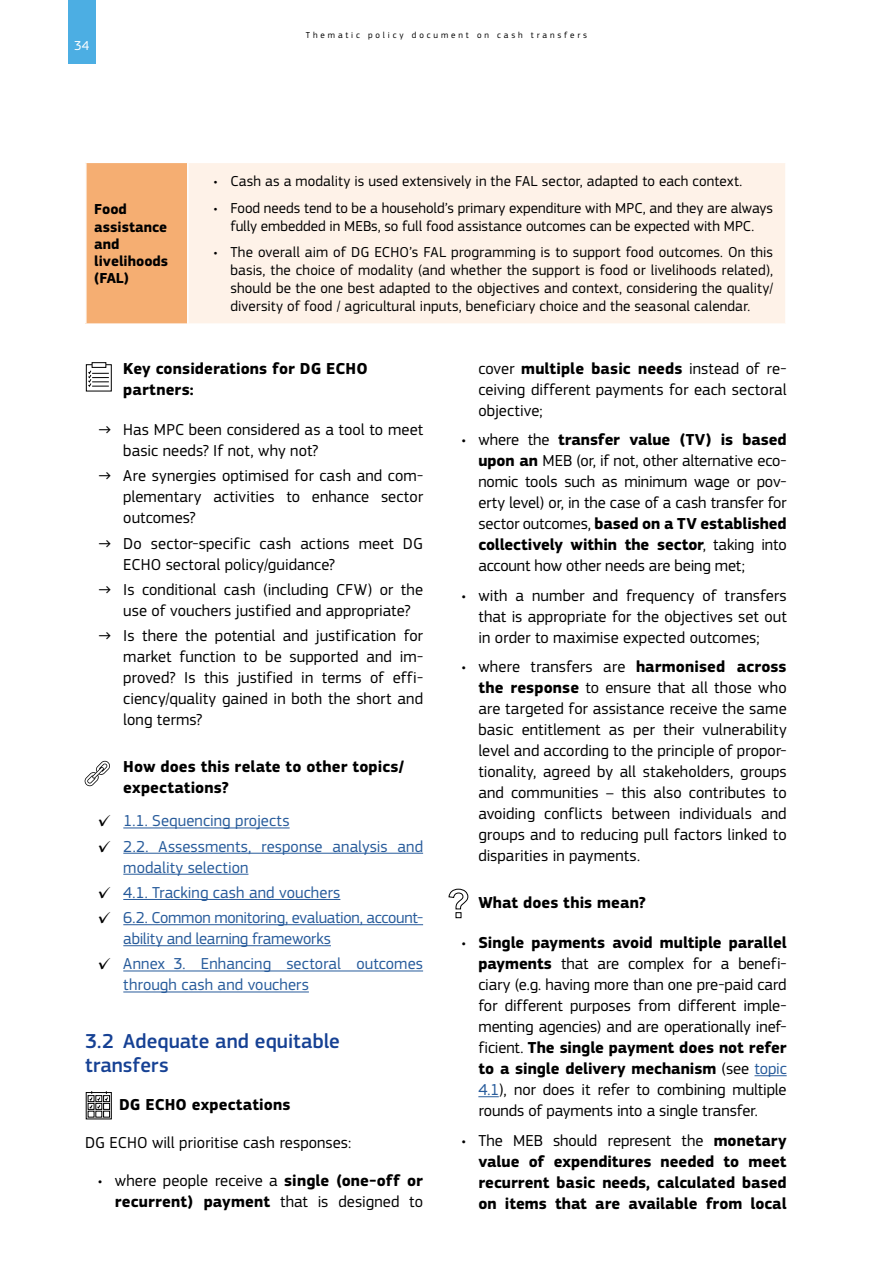
<style>
.page{position:relative;width:893px;height:1263px;background:#fff}
.page>*{position:absolute;margin:0;border:0;box-sizing:border-box;transform-origin:0 0}
.Título_azul_14{font:500 21px/24px "EC Square Sans Pro";color:#164194}
.body{font:16.5px/21px "EC Square Sans Pro";letter-spacing:.005em;color:#000;text-align:justify}
.Título_negro_bold_11{font:700 16.5px/21px "EC Square Sans Pro";letter-spacing:.005em;color:#000}
.t1{font:16.5px/21px "EC Square Sans Pro";letter-spacing:.005em;color:#275b9b}
.t2{font:16.5px/21px "EC Square Sans Pro";letter-spacing:-.015em;color:#275b9b}
.t3{font:15px/18px "EC Square Sans Pro";letter-spacing:.005em;color:#000;text-align:center}
.table_body_subheader{font:700 15px/17.2px "EC Square Sans Pro";color:#000}
.t4{font:13.5px "EC Square Sans Pro";color:#fff}
.t5{font:9px "EC Square Sans Pro";letter-spacing:.32em;color:#000}
.s1{color:#000}
.s2{font-weight:700}
.s3{color:#275b9b}
.s4{font-weight:400}
</style>
<div class="page">
<div style="left:68px;top:0;width:28px;height:64px;background:#4caee3"></div>
<hr style="left:123px;top:827px;width:167px;height:1px;background:#275b9b">
<hr style="left:123px;top:853px;width:300px;height:1px;background:#275b9b">
<hr style="left:123px;top:874px;width:125px;height:1px;background:#275b9b">
<hr style="left:123px;top:899px;width:217px;height:1px;background:#275b9b">
<hr style="left:123px;top:924px;width:300px;height:1px;background:#275b9b">
<hr style="left:123px;top:945px;width:208px;height:1px;background:#275b9b">
<hr style="left:123px;top:970px;width:300px;height:1px;background:#275b9b">
<hr style="left:123px;top:991px;width:186px;height:1px;background:#275b9b">
<hr style="left:754px;top:1075px;width:33px;height:1px;background:#275b9b">
<svg style="left:478px;top:1096px;width:21px;height:1px"></svg>
<div style="left:86px;top:364px;width:26px;height:27px;border:1px solid #000"></div>
<svg style="left:88px;top:362px;width:21px;height:25px"></svg>
<svg style="left:84px;top:760px;width:26px;height:26px"></svg>
<div style="left:86px;top:1092px;width:26px;height:27px;border:1px solid #000"></div>
<svg style="left:88px;top:1091px;width:22px;height:27px"></svg>
<svg style="left:448px;top:888px;width:21px;height:30px"></svg>
<div style="left:86px;top:162px;width:102px;height:162px;background:#f5ae72"></div>
<div style="left:188px;top:162px;width:598px;height:162px;background:#fef2e8"></div>
<hr style="left:85px;top:162px;width:103px;height:1px;background:#fff">
<hr style="left:188px;top:162px;width:599px;height:1px;background:#fff">
<hr style="left:785px;top:163px;width:2px;height:160px;background:#fff">
<hr style="left:188px;top:323px;width:599px;height:2px;background:#fff">
<hr style="left:85px;top:163px;width:2px;height:160px;background:#fff">
<hr style="left:187px;top:163px;width:2px;height:160px;background:#fff">
<hr style="left:85px;top:323px;width:103px;height:2px;background:#fff">
<p class="t4" style="left:74px;top:38px;width:17px">34</p>
<p class="t5" style="left:306px;top:30px;width:283px">Thematic policy document on cash transfers</p>
<p class="table_body_subheader" style="left:94px;top:201px;width:75px">Food assistance and livelihoods (FAL)</p>
<p class="t3" style="left:213px;top:172px;width:530px">• Cash as a modality is used extensively in the FAL sector, adapted to each context.</p>
<p class="t3" style="left:213px;top:199px;width:561px">• Food needs tend to be a household’s primary expenditure with MPC, and they are always fully embedded in MEBs, so full food assistance outcomes can be expected with MPC.</p>
<p class="t3" style="left:230px;top:243px;width:544px;text-align:justify;text-indent:-17px">• The overall aim of DG ECHO’s FAL programming is to support food outcomes. On this basis, the choice of modality (and whether the support is food or livelihoods related), should be the one best adapted to the objectives and context, considering the quality/ diversity of food / agricultural inputs, beneficiary choice and the seasonal calendar.</p>
<p class="Título_negro_bold_11" style="left:123px;top:358px;width:246px">Key considerations for DG ECHO partners:</p>
<p class="body" style="left:123px;top:419px;width:301px;text-indent:-26px">→ Has MPC been considered as a tool to meet basic needs? If not, why not?</p>
<p class="body" style="left:123px;top:465px;width:301px;text-indent:-26px">→ Are synergies optimised for cash and com&shy;plementary activities to enhance sector outcomes?</p>
<p class="body" style="left:123px;top:533px;width:301px;text-indent:-26px">→ Do sector-specific cash actions meet DG<br>ECHO sectoral policy/guidance?</p>
<p class="body" style="left:123px;top:579px;width:301px;text-indent:-26px">→ Is conditional cash (including CFW) or the use of vouchers justified and appropriate?</p>
<p class="body" style="left:123px;top:625px;width:301px;text-indent:-26px">→ Is there the potential and justification for market function to be supported and im&shy;proved? Is this justified in terms of effi&shy;ciency/quality gained in both the short and long terms?</p>
<p class="Título_negro_bold_11" style="left:123px;top:756px;width:282px">How does this relate to other topics/ expectations?</p>
<p class="t1" style="left:98px;top:810px;width:193px"><span class="s1">✓</span> 1.1. Sequencing projects</p>
<p class="t1" style="left:123px;top:836px;width:301px;text-indent:-26px"><span class="s1">✓</span> 2.2. Assessments, response analysis and modality selection</p>
<p class="t1" style="left:98px;top:882px;width:244px"><span class="s1">✓</span> 4.1. Tracking cash and vouchers</p>
<p class="t2" style="left:123px;top:907px;width:301px;text-indent:-26px"><span class="s1">✓</span> 6.2. Common monitoring, evaluation, account&shy;ability and learning frameworks</p>
<p class="t1" style="left:123px;top:953px;width:301px;text-indent:-26px"><span class="s1">✓</span> Annex 3. Enhancing sectoral outcomes through cash and vouchers</p>
<p class="Título_azul_14" style="left:85px;top:1030px;width:256px">3.2 Adequate and equitable transfers</p>
<p class="Título_negro_bold_11" style="left:119px;top:1095px;width:173px">DG ECHO expectations</p>
<p class="body" style="left:85px;top:1132px;width:268px">DG ECHO will prioritise cash responses:</p>
<p class="body" style="left:98px;top:1170px;width:327px;text-align:right">• where people receive a <span class="s2">single (one-off or recurrent) payment</span> that is designed to</p>
<p class="body" style="left:478px;top:358px;width:310px">cover <span class="s2">multiple basic needs</span> instead of re&shy;ceiving different payments for each sectoral objective;</p>
<p class="body" style="left:478px;top:429px;width:310px;text-indent:-17px">• where the <span class="s2">transfer value (TV) is based upon an</span> MEB (or, if not, other alternative eco&shy;nomic tools such as minimum wage or pov&shy;erty level) or, in the case of a cash transfer for sector outcomes, <span class="s2">based on a TV established collectively within the sector</span>, taking into account how other needs are being met;</p>
<p class="body" style="left:478px;top:585px;width:310px;text-indent:-17px">• with a number and frequency of transfers that is appropriate for the objectives set out in order to maximise expected outcomes;</p>
<p class="body" style="left:478px;top:656px;width:310px;text-indent:-17px">• where transfers are <span class="s2">harmonised across the response</span> to ensure that all those who are targeted for assistance receive the same basic entitlement as per their vulnerability level and according to the principle of propor&shy;tionality, agreed by all stakeholders, groups and communities – this also contributes to avoiding conflicts between individuals and groups and to reducing pull factors linked to disparities in payments.</p>
<p class="Título_negro_bold_11" style="left:478px;top:892px;width:169px">What does this mean?</p>
<p class="body" style="left:478px;top:932px;width:310px;text-indent:-17px">• <span class="s2">Single payments avoid multiple parallel payments</span> that are complex for a benefi&shy;ciary (e.g. having more than one pre-paid card for different purposes from different imple&shy;menting agencies) and are operationally inef&shy;ficient. <span class="s2">The single payment does not refer to a single delivery mechanism</span> (see <span class="s3">topic 4.1</span>), nor does it refer to combining multiple rounds of payments into a single transfer.</p>
<p class="Título_negro_bold_11" style="left:478px;top:1130px;width:310px;text-align:justify;text-indent:-17px"><span class="s4">• The MEB should represent the</span> monetary value of expenditures needed to meet recurrent basic needs, calculated based on items that are available from local</p>
</div>
